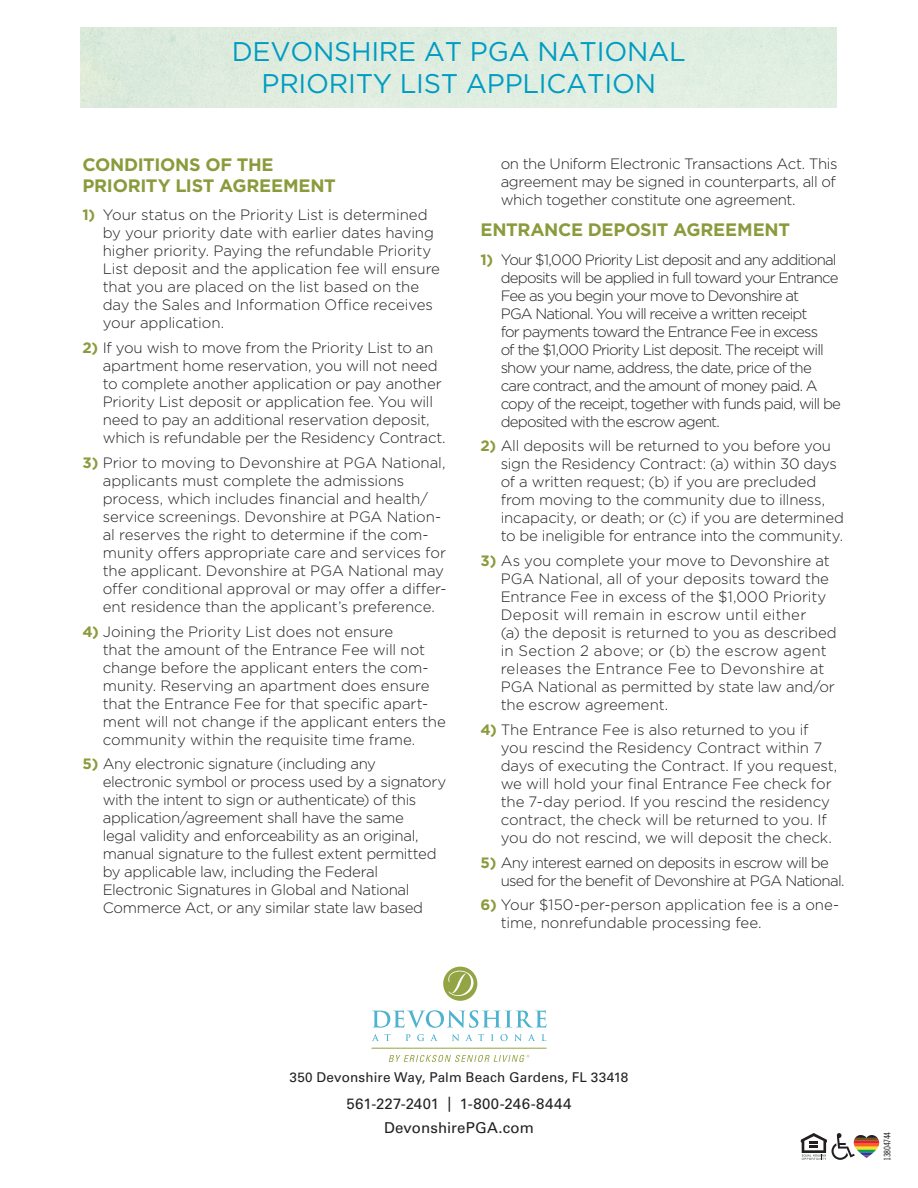
<style>
.page{position:relative;width:918px;height:1188px;background:#fff}
.page>*{position:absolute;margin:0;border:0;box-sizing:border-box;transform-origin:0 0}
.t1{font:27px/32.4px "Gotham";letter-spacing:-.01em;color:#009cc2;text-align:center}
.t2{font:700 18px/21px "Gotham";letter-spacing:-.015em;color:#8a9b3c}
.t3{font:300 15px/18px "Gotham";letter-spacing:-.015em;color:#231f20}
.t4{font:300 15px/18px "Gotham";letter-spacing:-.06em;color:#231f20}
.t5{font:300 15px/18px "Gotham";letter-spacing:-.045em;color:#231f20}
.t6{font:15px/24px "Univers LT Std";letter-spacing:.01em;color:#231f20;text-align:center}
.t7{font:13.5px "Univers LT Std";letter-spacing:.01em;color:#231f20}
.t8{font:9px "Trade Gothic LT Std Cn 18";letter-spacing:-.03em;color:#231f20}
.s1{font-weight:700;color:#8a9b3c}
</style>
<div class="page">
<svg style="left:372px;top:1010px;width:174px;height:18px"></svg>
<svg style="left:372px;top:1034px;width:174px;height:7px"></svg>
<svg style="left:443px;top:967px;width:34px;height:34px"></svg>
<hr style="left:371px;top:1048px;width:176px;height:1px;background:#93a445">
<svg style="left:389px;top:1055px;width:140px;height:7px"></svg>
<svg style="left:801px;top:1133px;width:78px;height:27px"></svg>
<div style="left:81px;top:27px;width:756px;height:81px;background:#dfede0"></div>
<h1 class="t1" style="left:232px;top:34px;width:456px">DEVONSHIRE AT PGA NATIONAL<br>PRIORITY LIST APPLICATION</h1>
<p class="t2" style="left:83px;top:154px;width:255px">CONDITIONS OF THE<br>PRIORITY LIST AGREEMENT</p>
<p class="t3" style="left:103px;top:206px;width:339px;text-indent:-20px"><span class="s1">1)</span> Your status on the Priority List is determined by your priority date with earlier dates having higher priority. Paying the refundable Priority List deposit and the application fee will ensure that you are placed on the list based on the day the Sales and Information Office receives your application.</p>
<p class="t3" style="left:103px;top:338px;width:344px;text-indent:-20px"><span class="s1">2)</span> If you wish to move from the Priority List to an apartment home reservation, you will not need to complete another application or pay another Priority List deposit or application fee. You will need to pay an additional reservation deposit, which is refundable per the Residency Contract.</p>
<p class="t3" style="left:103px;top:453px;width:345px;text-indent:-20px"><span class="s1">3)</span> Prior to moving to Devonshire at PGA National, applicants must complete the admissions process, which includes financial and health/ service screenings. Devonshire at PGA Nation&shy;al reserves the right to determine if the com&shy;munity offers appropriate care and services for the applicant. Devonshire at PGA National may offer conditional approval or may offer a differ&shy;ent residence than the applicant’s preference.</p>
<p class="t3" style="left:103px;top:622px;width:345px;text-indent:-20px"><span class="s1">4)</span> Joining the Priority List does not ensure<br>that the amount of the Entrance Fee will not change before the applicant enters the com&shy;munity. Reserving an apartment does ensure that the Entrance Fee for that specific apart&shy;ment will not change if the applicant enters the community within the requisite time frame.</p>
<p class="t3" style="left:103px;top:755px;width:345px;text-indent:-20px"><span class="s1">5)</span> Any electronic signature (including any electronic symbol or process used by a signatory with the intent to sign or authenticate) of this application/agreement shall have the same<br>legal validity and enforceability as an original, manual signature to the fullest extent permitted by applicable law, including the Federal Electronic Signatures in Global and National Commerce Act, or any similar state law based</p>
<p class="t3" style="left:501px;top:154px;width:338px;text-align:justify">on the Uniform Electronic Transactions Act. This agreement may be signed in counterparts, all of which together constitute one agreement.</p>
<p class="t2" style="left:480px;top:219px;width:311px">ENTRANCE DEPOSIT AGREEMENT</p>
<p class="t4" style="left:501px;top:250px;width:342px;text-indent:-20px"><span class="s1">1)</span> Your $1,000 Priority List deposit and any additional deposits will be applied in full toward your Entrance Fee as you begin your move to Devonshire at<br>PGA National. You will receive a written receipt<br>for payments toward the Entrance Fee in excess<br>of the $1,000 Priority List deposit. The receipt will show your name, address, the date, price of the care contract, and the amount of money paid. A copy of the receipt, together with funds paid, will be deposited with the escrow agent.</p>
<p class="t3" style="left:501px;top:437px;width:345px;text-indent:-20px"><span class="s1">2)</span> All deposits will be returned to you before you sign the Residency Contract: (a) within 30 days of a written request; (b) if you are precluded from moving to the community due to illness, incapacity, or death; or (c) if you are determined to be ineligible for entrance into the community.</p>
<p class="t3" style="left:501px;top:551px;width:338px;text-indent:-20px"><span class="s1">3)</span> As you complete your move to Devonshire at PGA National, all of your deposits toward the Entrance Fee in excess of the $1,000 Priority Deposit will remain in escrow until either<br>(a) the deposit is returned to you as described in Section 2 above; or (b) the escrow agent releases the Entrance Fee to Devonshire at PGA National as permitted by state law and/or the escrow agreement.</p>
<p class="t3" style="left:501px;top:720px;width:338px;text-indent:-20px"><span class="s1">4)</span> The Entrance Fee is also returned to you if you rescind the Residency Contract within 7 days of executing the Contract. If you request, we will hold your final Entrance Fee check for the 7-day period. If you rescind the residency contract, the check will be returned to you. If you do not rescind, we will deposit the check.</p>
<p class="t5" style="left:501px;top:853px;width:345px;text-indent:-20px"><span class="s1">5)</span> Any interest earned on deposits in escrow will be used for the benefit of Devonshire at PGA National.</p>
<p class="t3" style="left:501px;top:896px;width:340px;text-indent:-20px"><span class="s1">6)</span> Your $150-per-person application fee is a one&shy;time, nonrefundable processing fee.</p>
<p class="t7" style="left:290px;top:1070px;width:340px">350 Devonshire Way, Palm Beach Gardens, FL 33418</p>
<p class="t6" style="left:347px;top:1092px;width:226px">561-227-2401 | 1-800-246-8444<br>DevonshirePGA.com</p>
<p class="t8" style="left:882px;top:1161px;width:31px;rotate:-90deg">13804744</p>
</div>
